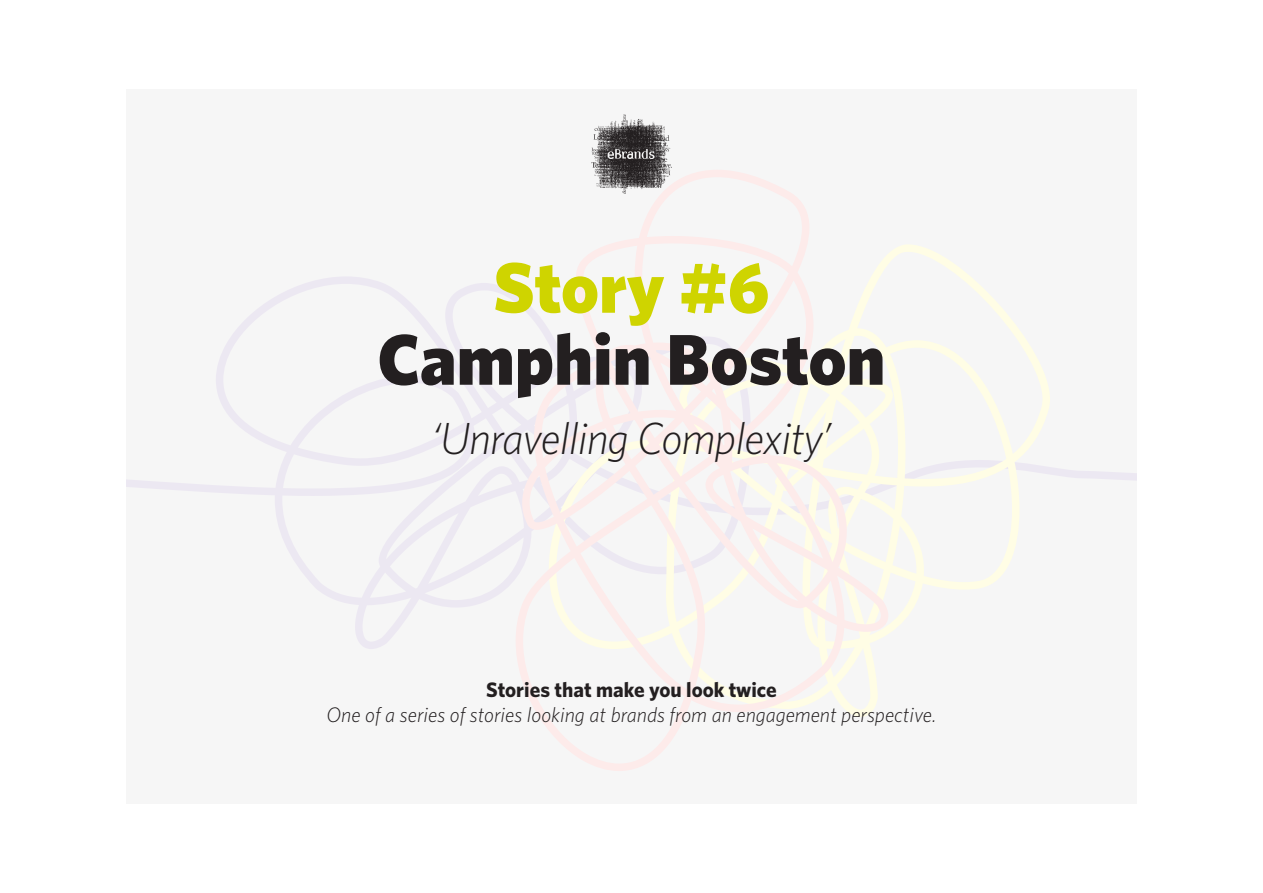
<style>
.page{position:relative;width:1263px;height:893px;background:#f6f6f6}
.page>*{position:absolute;margin:0;border:0;box-sizing:border-box;transform-origin:0 0}
.t1{font:900 72px "Whitney";color:#231f20}
.t2{font:900 72px "Whitney";color:#cfd400}
.t3{font:italic 300 45px "Whitney";letter-spacing:-.02em;color:#231f20}
.t4{font:italic 300 21px "Whitney";color:#231f20}
.t5{font:700 21px "Whitney";color:#231f20}
</style>
<div class="page">
<img style="left:591px;top:114px;width:81px;height:79px">
<p class="t2" style="left:493px;top:239px;width:278px">Story #6</p>
<p class="t1" style="left:377px;top:311px;width:509px">Camphin Boston</p>
<p class="t3" style="left:431px;top:408px;width:401px">‘Unravelling Complexity’</p>
<p class="t5" style="left:486px;top:676px;width:292px">Stories that make you look twice</p>
<p class="t4" style="left:327px;top:701px;width:611px">One of a series of stories looking at brands from an engagement perspective.</p>
</div>
